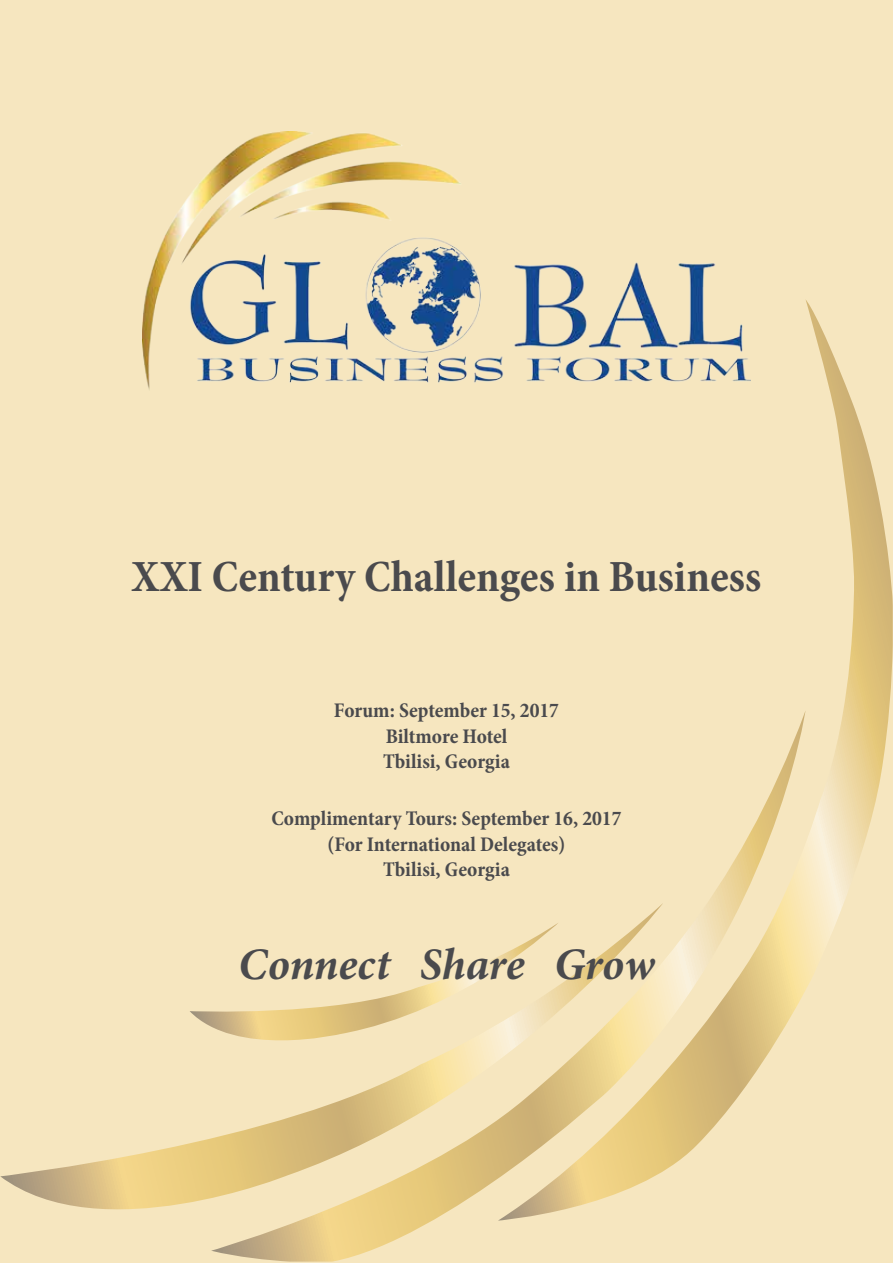
<style>
.page{position:relative;width:893px;height:1263px;background:#f6e6bf}
.page>*{position:absolute;margin:0;border:0;box-sizing:border-box;transform-origin:0 0}
.t1{font:700 condensed 45px "Minion Pro";color:#4a4a4d}
.t2{font:italic 700 45px "Minion Pro";letter-spacing:-.005em;color:#4a4a4d}
.t3{font:700 condensed 21px/25.2px "Minion Pro";color:#4a4a4d;text-align:center}
</style>
<div class="page">
<img style="left:142px;top:132px;width:574px;height:258px">
<svg style="left:0;top:1058px;width:503px;height:193px"></svg>
<svg style="left:190px;top:957px;width:308px;height:101px"></svg>
<svg style="left:498px;top:299px;width:395px;height:921px"></svg>
<h1 class="t1" style="left:131px;top:545px;width:631px">XXI Century Challenges in Business</h1>
<p class="t3" style="left:334px;top:698px;width:227px">Forum: September 15, 2017<br>Biltmore Hotel<br>Tbilisi, Georgia</p>
<p class="t3" style="left:271px;top:806px;width:351px">Complimentary Tours: September 16, 2017 (For International Delegates)<br>Tbilisi, Georgia</p>
<h1 class="t2" style="left:238px;top:933px;width:418px">Connect Share Grow</h1>
</div>
